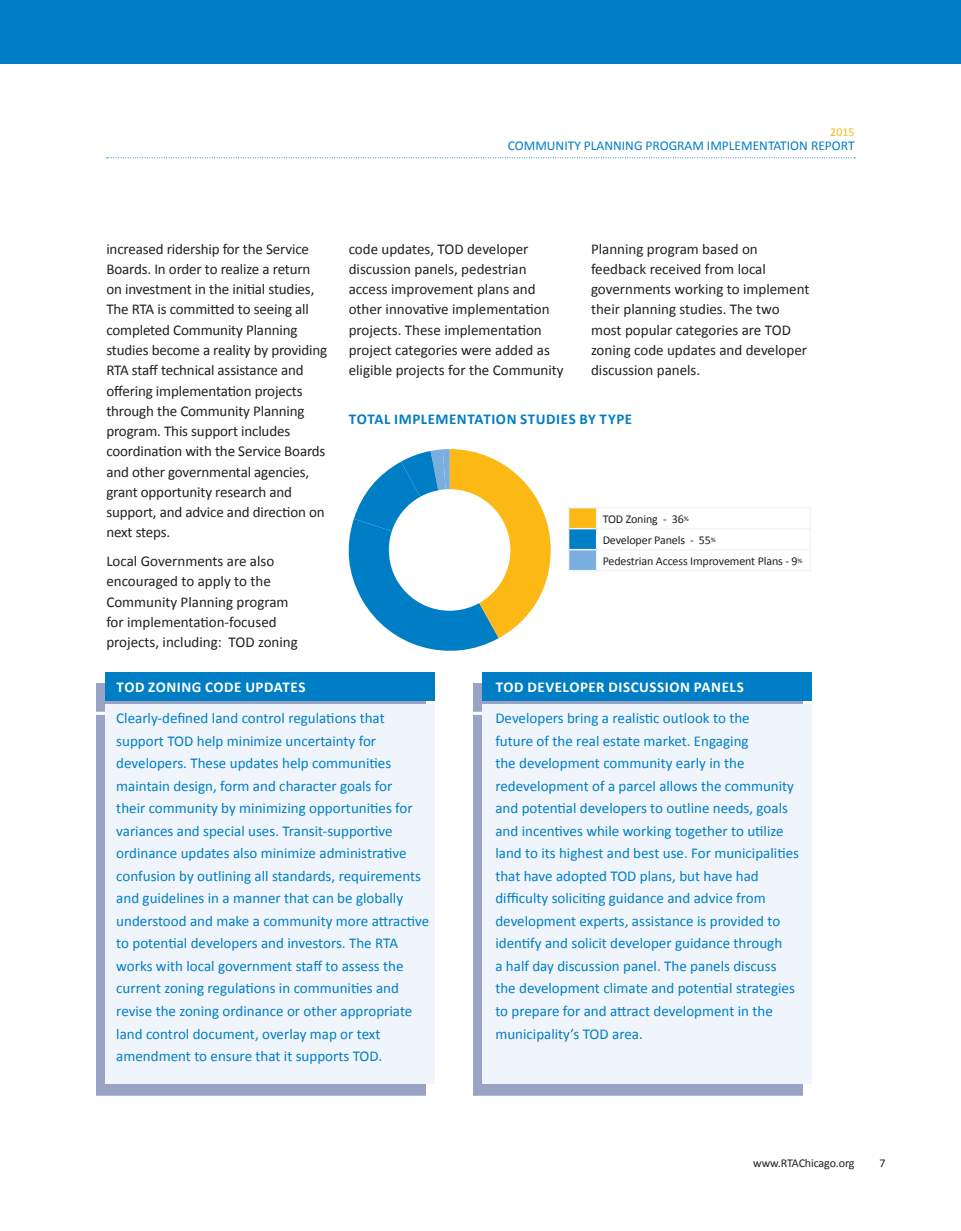
<style>
.page{position:relative;width:961px;height:1231px;background:#fff}
.page>*{position:absolute;margin:0;border:0;box-sizing:border-box;transform-origin:0 0}
.BULLETED_LISTS{font:15px/22.5px "Calibri";color:#007ec5}
.BULLETED_LISTS-2{font:15px/20.2px "Calibri";letter-spacing:-.01em;color:#231f20}
.SUB_HEADING_SMALL_CA{font:700 15px "Calibri";letter-spacing:.035em;color:#fff}
.SUB_HEADING_SMALL_CA-2{font:700 15px "Calibri";letter-spacing:.035em;color:#007ec5}
.t1{font:13.5px "Calibri";color:#007ec5}
.CHART_LABELS{font:12px "Calibri";letter-spacing:-.01em;color:#231f20}
.t2{font:12px "Calibri";color:#fcb814}
.s1{font-size:7.05px}
</style>
<div class="page">
<hr style="left:596px;top:507px;width:215px;height:1px;background:#eff5fb">
<hr style="left:809px;top:508px;width:2px;height:20px;background:#eff5fb">
<hr style="left:596px;top:528px;width:215px;height:1px;background:#eff5fb">
<hr style="left:809px;top:529px;width:2px;height:20px;background:#eff5fb">
<hr style="left:596px;top:549px;width:215px;height:1px;background:#eff5fb">
<hr style="left:809px;top:550px;width:2px;height:20px;background:#eff5fb">
<svg style="left:568px;top:507px;width:29px;height:64px"></svg>
<hr style="left:596px;top:570px;width:215px;height:1px;background:#eff5fb">
<svg style="left:348px;top:449px;width:202px;height:202px"></svg>
<div style="left:389px;top:489px;width:121px;height:121px;background:#fff;border-radius:50%"></div>
<div style="left:96px;top:683px;width:330px;height:412px;background:#1d337b;opacity:.45"></div>
<div style="left:105px;top:703px;width:330px;height:380px;background:#eff5fb"></div>
<div style="left:105px;top:671px;width:330px;height:29px;background:#007ec5"></div>
<div style="left:473px;top:683px;width:330px;height:412px;background:#1d337b;opacity:.45"></div>
<div style="left:482px;top:703px;width:330px;height:380px;background:#eff5fb"></div>
<div style="left:482px;top:671px;width:330px;height:29px;background:#007ec5"></div>
<svg style="left:107px;top:157px;width:748px;height:1px"></svg>
<div style="left:0;top:0;width:21px;height:64px;background:#007ec5"></div>
<div style="left:21px;top:0;width:940px;height:64px;background:#007ec5"></div>
<p class="t2" style="left:830px;top:125px;width:26px">2015</p>
<p class="t1" style="left:508px;top:137px;width:348px">COMMUNITY PLANNING PROGRAM IMPLEMENTATION REPORT</p>
<p class="BULLETED_LISTS-2" style="left:106px;top:239px;width:222px">increased ridership for the Service Boards. In order to realize a return on investment in the initial studies, The RTA is committed to seeing all completed Community Planning studies become a reality by providing RTA staff technical assistance and offering implementation projects through the Community Planning program. This support includes coordination with the Service Boards and other governmental agencies, grant opportunity research and support, and advice and direction on next steps.</p>
<p class="BULLETED_LISTS-2" style="left:106px;top:551px;width:193px">Local Governments are also encouraged to apply to the<br>Community Planning program for implementation-focused projects, including: TOD zoning</p>
<p class="BULLETED_LISTS-2" style="left:349px;top:239px;width:216px">code updates, TOD developer discussion panels, pedestrian access improvement plans and other innovative implementation projects. These implementation project categories were added as eligible projects for the Community</p>
<p class="BULLETED_LISTS-2" style="left:591px;top:239px;width:220px">Planning program based on feedback received from local governments working to implement their planning studies. The two most popular categories are TOD zoning code updates and developer discussion panels.</p>
<p class="SUB_HEADING_SMALL_CA-2" style="left:349px;top:410px;width:284px">TOTAL IMPLEMENTATION STUDIES BY TYPE</p>
<p class="CHART_LABELS" style="left:602px;top:511px;width:87px">TOD Zoning - 36<span class="s1">%</span></p>
<p class="CHART_LABELS" style="left:602px;top:532px;width:115px">Developer Panels - 55<span class="s1">%</span></p>
<p class="CHART_LABELS" style="left:602px;top:553px;width:201px">Pedestrian Access Improvement Plans - 9<span class="s1">%</span></p>
<p class="SUB_HEADING_SMALL_CA" style="left:117px;top:678px;width:190px">TOD ZONING CODE UPDATES</p>
<p class="BULLETED_LISTS" style="left:116px;top:707px;width:314px">Clearly-defined land control regulations that support TOD help minimize uncertainty for developers. These updates help communities maintain design, form and character goals for<br>their community by minimizing opportunities for variances and special uses. Transit-supportive ordinance updates also minimize administrative confusion by outlining all standards, requirements and guidelines in a manner that can be globally understood and make a community more attractive to potential developers and investors. The RTA works with local government staff to assess the current zoning regulations in communities and revise the zoning ordinance or other appropriate land control document, overlay map or text amendment to ensure that it supports TOD.</p>
<p class="SUB_HEADING_SMALL_CA" style="left:495px;top:678px;width:249px">TOD DEVELOPER DISCUSSION PANELS</p>
<p class="BULLETED_LISTS" style="left:495px;top:707px;width:305px">Developers bring a realistic outlook to the<br>future of the real estate market. Engaging<br>the development community early in the redevelopment of a parcel allows the community and potential developers to outline needs, goals and incentives while working together to utilize land to its highest and best use. For municipalities that have adopted TOD plans, but have had difficulty soliciting guidance and advice from development experts, assistance is provided to identify and solicit developer guidance through<br>a half day discussion panel. The panels discuss the development climate and potential strategies to prepare for and attract development in the municipality’s TOD area.</p>
<p class="CHART_LABELS" style="left:753px;top:1155px;width:103px">www.RTAChicago.org</p>
<p class="CHART_LABELS" style="left:879px;top:1155px;width:8px">7</p>
</div>
